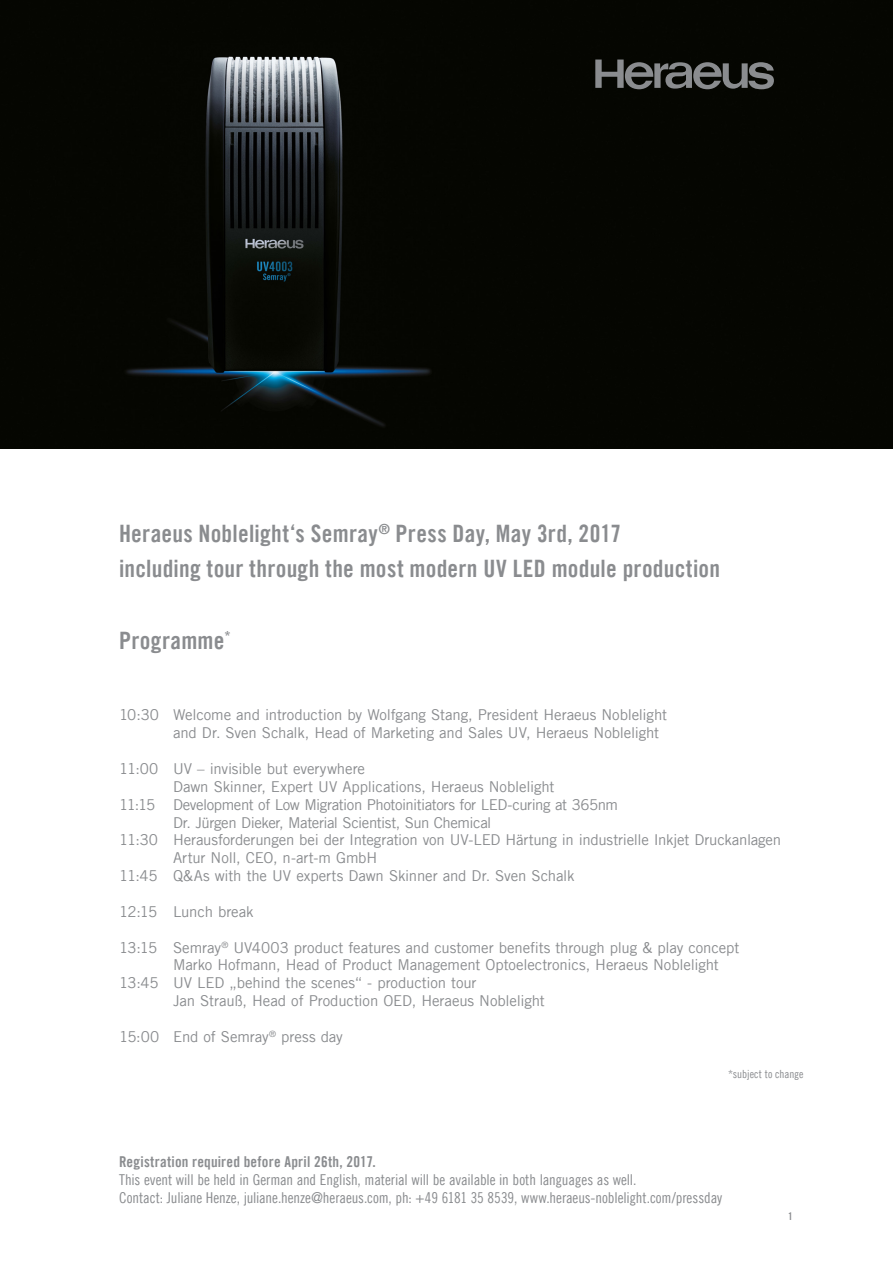
<style>
.page{position:relative;width:893px;height:1263px;background:#fff}
.page>*{position:absolute;margin:0;border:0;box-sizing:border-box;transform-origin:0 0}
.t1{font:24px/35.7px "Trade Gothic LT Bold Cond Twenty";letter-spacing:.01em;color:#8a8c8f}
.t2{font:15px/17.9px "Trade Gothic LT";letter-spacing:-.01em;color:#8a8c8f}
.t3{font:15px/17.9px "Trade Gothic LT Cond Eighteen";letter-spacing:-.01em;color:#8a8c8f}
.t4{font:15px "Trade Gothic LT";letter-spacing:-.03em;color:#8a8c8f}
.t5{font:15px "Trade Gothic LT Bold Cond Twenty";letter-spacing:.015em;color:#8a8c8f}
.t6{font:11.25px "Trade Gothic LT Cond Eighteen";color:#8a8c8f}
.t7{font:10.5px "Trade Gothic LT Bold Cond Twenty";color:#8a8c8f}
</style>
<div class="page">
<div style="left:0;top:0;width:893px;height:449px;background:#050601"></div>
<div style="left:0;top:148px;width:602px;height:210px;background:#050601"></div>
<img style="left:57px;top:38px;width:419px;height:394px">
<svg style="left:595px;top:60px;width:179px;height:29px;background:#474948"></svg>
<h1 class="t1" style="left:119px;top:515px;width:603px">Heraeus Noblelight‘s Semray<sup>®</sup> Press Day, May 3rd, 2017<br>including tour through the most modern UV LED module production</h1>
<h1 class="t1" style="left:119px;top:622px;width:113px">Programme<sup>*</sup></h1>
<p class="t2" style="left:173px;top:706px;width:496px;text-indent:-54px">10:30 Welcome and introduction by Wolfgang Stang, President Heraeus Noblelight and Dr. Sven Schalk, Head of Marketing and Sales UV, Heraeus Noblelight</p>
<p class="t2" style="left:119px;top:759px;width:247px">11:00 UV – invisible but everywhere</p>
<p class="t2" style="left:173px;top:777px;width:383px">Dawn Skinner, Expert UV Applications, Heraeus Noblelight</p>
<p class="t4" style="left:119px;top:795px;width:500px">11:15 Development of Low Migration Photoinitiators for LED-curing at 365nm</p>
<p class="t4" style="left:173px;top:813px;width:320px">Dr. Jürgen Dieker, Material Scientist, Sun Chemical</p>
<p class="t2" style="left:119px;top:831px;width:664px">11:30 Herausforderungen bei der Integration von UV-LED Härtung in industrielle Inkjet Druckanlagen</p>
<p class="t2" style="left:173px;top:849px;width:206px">Artur Noll, CEO, n-art-m GmbH</p>
<p class="t2" style="left:119px;top:867px;width:457px">11:45 Q&amp;As with the UV experts Dawn Skinner and Dr. Sven Schalk</p>
<p class="t2" style="left:119px;top:902px;width:136px">12:15 Lunch break</p>
<p class="t2" style="left:119px;top:938px;width:622px">13:15 Semray<sup>®</sup> UV4003 product features and customer benefits through plug &amp; play concept</p>
<p class="t2" style="left:173px;top:956px;width:547px">Marko Hofmann, Head of Product Management Optoelectronics, Heraeus Noblelight</p>
<p class="t2" style="left:119px;top:974px;width:359px">13:45 UV LED „behind the scenes“ - production tour</p>
<p class="t2" style="left:173px;top:992px;width:373px">Jan Strauß, Head of Production OED, Heraeus Noblelight</p>
<p class="t2" style="left:119px;top:1027px;width:225px">15:00 End of Semray<sup>®</sup> press day</p>
<p class="t6" style="left:728px;top:1067px;width:77px">*subject to change</p>
<p class="t5" style="left:119px;top:1152px;width:258px">Registration required before April 26th, 2017.</p>
<p class="t3" style="left:119px;top:1170px;width:605px">This event will be held in German and English, material will be available in both languages as well.<br>Contact: Juliane Henze, juliane.henze@heraeus.com, ph: +49 6181 35 8539, www.heraeus-noblelight.com/pressday</p>
<p class="t7" style="left:788px;top:1210px;width:6px">1</p>
</div>
